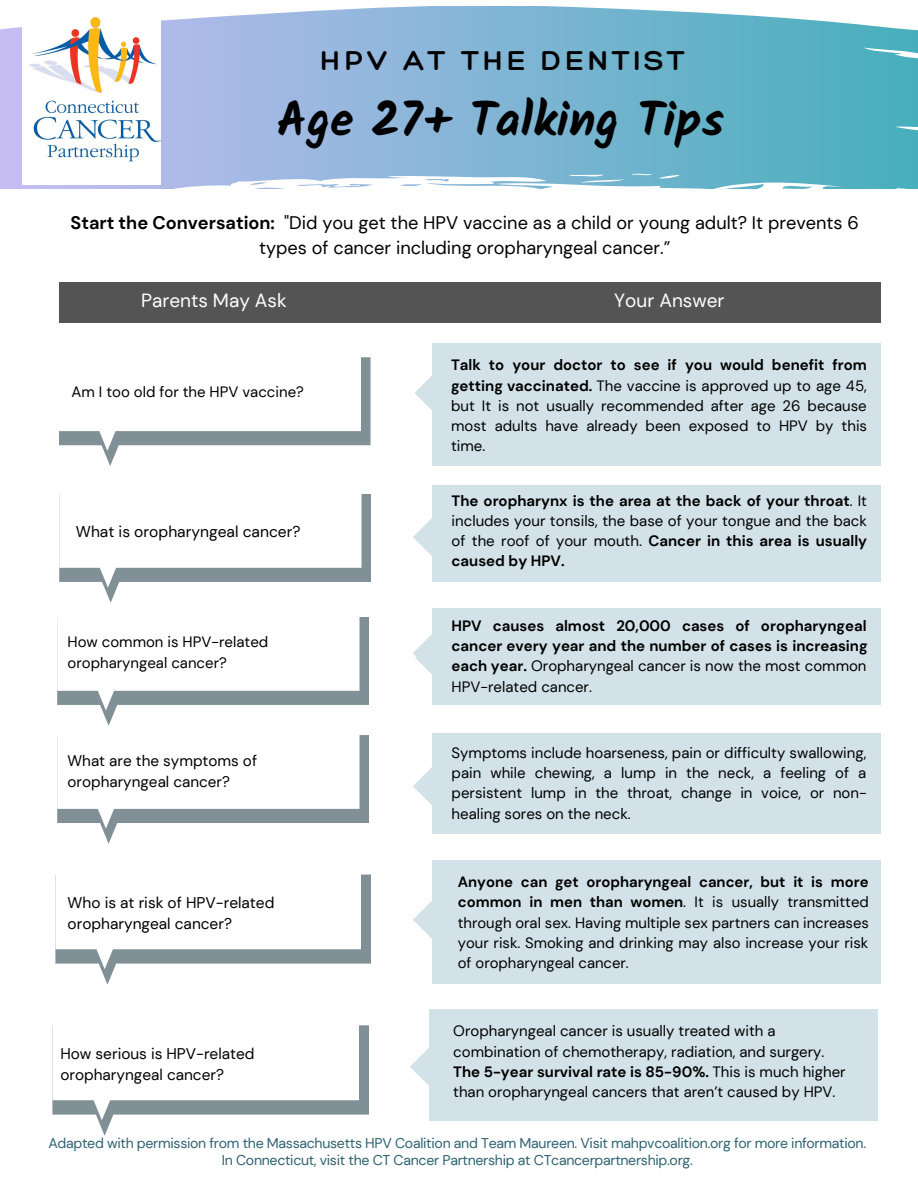
<style>
.page{position:relative;width:918px;height:1188px;background:#fff}
.page>*{position:absolute;margin:0;border:0;box-sizing:border-box;transform-origin:0 0}
.t1{font:700 48px "Kalam";color:#000}
.t2{font:300 29.55px "Hero";letter-spacing:.13em;color:#000}
.t3{font:19.05px "DM Sans";color:#fff}
.t4{font:18.15px/24.8px "DM Sans";color:#000;text-align:center}
.t5{font:15.6px "DM Sans";color:#000}
.t6{font:15.45px/21.3px "DM Sans";color:#000}
.t7{font:15.3px/20.7px "DM Sans";color:#000}
.t8{font:15px/20.2px "DM Sans";color:#000}
.t9{font:700 15px/20.2px "DM Sans";color:#000;text-align:justify}
.t10{font:14.85px/20.2px "DM Sans";color:#000;text-align:justify}
.t11{font:14.1px "DM Sans";letter-spacing:-.02em;color:#2e6173}
.s1{font-weight:700}
.s2{font-weight:400}
</style>
<div class="page">
<svg style="left:0;top:7px;width:918px;height:182px;background:#87b9d6"></svg>
<svg style="left:59px;top:357px;width:311px;height:109px"></svg>
<svg style="left:52px;top:1025px;width:317px;height:111px"></svg>
<svg style="left:55px;top:874px;width:316px;height:111px"></svg>
<svg style="left:57px;top:494px;width:314px;height:350px"></svg>
<div style="left:432px;top:485px;width:449px;height:96px;background:#d2e2e8"></div>
<div style="left:432px;top:343px;width:449px;height:123px;background:#d2e2e8"></div>
<div style="left:432px;top:608px;width:449px;height:96px;background:#d2e2e8"></div>
<div style="left:432px;top:733px;width:449px;height:101px;background:#d2e2e8"></div>
<svg style="left:410px;top:1048px;width:19px;height:38px"></svg>
<div style="left:429px;top:1010px;width:449px;height:111px;background:#d2e2e8"></div>
<div style="left:432px;top:860px;width:449px;height:124px;background:#d2e2e8"></div>
<svg style="left:415px;top:376px;width:17px;height:34px"></svg>
<svg style="left:413px;top:518px;width:19px;height:38px"></svg>
<svg style="left:413px;top:634px;width:19px;height:40px"></svg>
<svg style="left:413px;top:767px;width:19px;height:38px"></svg>
<svg style="left:413px;top:901px;width:19px;height:38px"></svg>
<div style="left:59px;top:282px;width:822px;height:40px;background:#545454"></div>
<img style="left:22px;top:7px;width:139px;height:177px">
<p class="t2" style="left:321px;top:42px;width:366px">HPV AT THE DENTIST</p>
<p class="t1" style="left:277px;top:92px;width:449px">Age 27+ Talking Tips</p>
<p class="t4" style="left:71px;top:211px;width:790px"><span class="s1">Start the Conversation:</span> "Did you get the HPV vaccine as a child or young adult? It prevents 6 types of cancer including oropharyngeal cancer.”</p>
<p class="t3" style="left:141px;top:289px;width:147px">Parents May Ask</p>
<p class="t3" style="left:614px;top:289px;width:112px">Your Answer</p>
<p class="t8" style="left:72px;top:382px;width:234px">Am I too old for the HPV vaccine?</p>
<p class="t5" style="left:76px;top:522px;width:226px">What is oropharyngeal cancer?</p>
<p class="t8" style="left:68px;top:632px;width:202px">How common is HPV-related oropharyngeal cancer?</p>
<p class="t7" style="left:68px;top:751px;width:191px">What are the symptoms of oropharyngeal cancer?</p>
<p class="t6" style="left:68px;top:892px;width:208px">Who is at risk of HPV-related oropharyngeal cancer?</p>
<p class="t6" style="left:60px;top:1043px;width:196px">How serious is HPV-related oropharyngeal cancer?</p>
<p class="t8" style="left:451px;top:355px;width:417px;text-align:justify"><span class="s1">Talk to your doctor to see if you would benefit from getting vaccinated.</span> The vaccine is approved up to age 45, but It is not usually recommended after age 26 because most adults have already been exposed to HPV by this time.</p>
<p class="t9" style="left:452px;top:490px;width:417px">The oropharynx is the area at the back of your throat<span class="s2">. It includes your tonsils, the base of your tongue and the back of the roof of your mouth.</span> Cancer in this area is usually caused by HPV.</p>
<p class="t9" style="left:452px;top:616px;width:417px">HPV causes almost 20,000 cases of oropharyngeal cancer every year and the number of cases is increasing each year. <span class="s2">Oropharyngeal cancer is now the most common HPV-related cancer.</span></p>
<p class="t8" style="left:452px;top:743px;width:417px;text-align:justify">Symptoms include hoarseness, pain or difficulty swallowing, pain while chewing, a lump in the neck, a feeling of a persistent lump in the throat, change in voice, or non&shy;healing sores on the neck.</p>
<p class="t10" style="left:458px;top:872px;width:413px"><span class="s1">Anyone can get oropharyngeal cancer, but it is more common in men than women</span>. It is usually transmitted through oral sex. Having multiple sex partners can increases your risk. Smoking and drinking may also increase your risk of oropharyngeal cancer.</p>
<p class="t8" style="left:453px;top:1021px;width:373px">Oropharyngeal cancer is usually treated with a combination of chemotherapy, radiation, and surgery.</p>
<p class="t8" style="left:453px;top:1062px;width:394px"><span class="s1">The 5-year survival rate is 85-90%.</span> This is much higher than oropharyngeal cancers that aren’t caused by HPV.</p>
<p class="t11" style="left:49px;top:1134px;width:819px">Adapted with permission from the Massachusetts HPV Coalition and Team Maureen. Visit mahpvcoalition.org for more information.</p>
<p class="t11" style="left:222px;top:1151px;width:472px">In Connecticut, visit the CT Cancer Partnership at CTcancerpartnership.org.</p>
</div>
